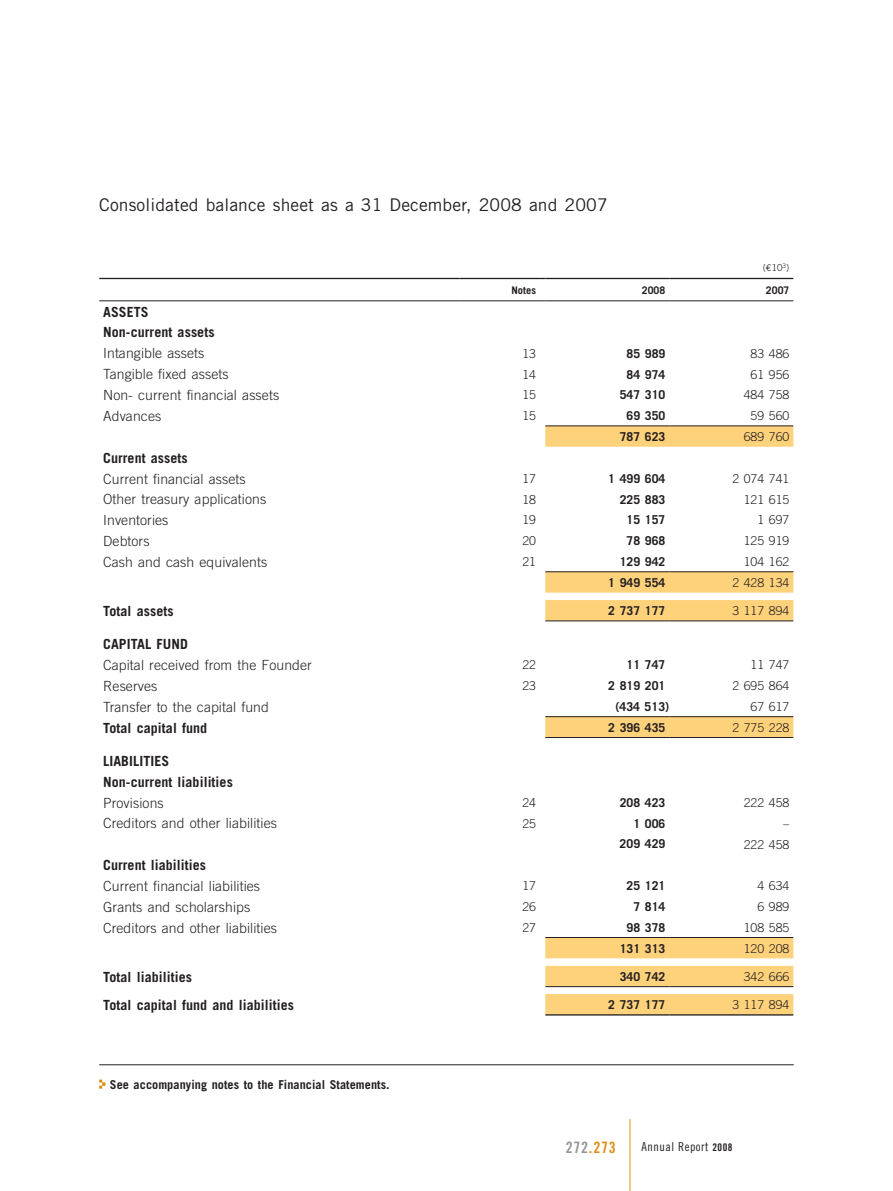
<style>
.page{position:relative;width:893px;height:1191px;background:#fff}
.page>*{position:absolute;margin:0;border:0;box-sizing:border-box;transform-origin:0 0}
.t1{font:17.5px "Trade Gothic";letter-spacing:.005em;color:#231f20}
.t2{font:15.75px "Trade Gothic Bold Cond Twenty";letter-spacing:.045em;color:#e18e17}
.t3{font:300 14px/21px "Trade Gothic";letter-spacing:.005em;color:#231f20}
.t4{font:700 14px/20.8px "Trade Gothic";letter-spacing:.005em;color:#231f20}
.t5{font:700 12.25px "Trade Gothic";letter-spacing:.005em;color:#231f20}
.t6{font:300 12.25px "Trade Gothic";letter-spacing:.005em;color:#231f20}
.t7{font:12.25px "Trade Gothic Cond Eighteen";letter-spacing:.045em;color:#231f20}
.t8{font:700 10.5px "Trade Gothic";letter-spacing:.005em;color:#231f20}
.t9{font:300 9.62px "Trade Gothic";color:#231f20}
.s1{font-family:"Euro Mono";font-weight:400}
.s2{font-weight:300}
.s3{font-weight:700}
.s4{color:#939598}
.s5{font-family:"Trade Gothic Bold Cond Twenty";font-size:10.5px}
</style>
<div class="page">
<hr style="left:630px;top:1119px;width:1px;height:72px;background:#e18e17">
<svg style="left:99px;top:1079px;width:6px;height:9px"></svg>
<hr style="left:99px;top:1064px;width:695px;height:1px;background:#231f20">
<svg style="left:545px;top:426px;width:248px;height:588px"></svg>
<hr style="left:99px;top:278px;width:361px;height:1px;background:#231f20">
<hr style="left:460px;top:278px;width:80px;height:1px;background:#231f20">
<hr style="left:545px;top:278px;width:124px;height:1px;background:#231f20">
<hr style="left:669px;top:278px;width:124px;height:1px;background:#231f20">
<hr style="left:99px;top:300px;width:361px;height:1px;background:#231f20">
<hr style="left:460px;top:300px;width:80px;height:1px;background:#231f20">
<hr style="left:545px;top:300px;width:124px;height:1px;background:#231f20">
<hr style="left:669px;top:300px;width:124px;height:1px;background:#231f20">
<hr style="left:545px;top:425px;width:124px;height:1px;background:#231f20">
<hr style="left:669px;top:425px;width:124px;height:1px;background:#231f20">
<hr style="left:545px;top:571px;width:124px;height:1px;background:#231f20">
<hr style="left:669px;top:571px;width:124px;height:1px;background:#231f20">
<hr style="left:545px;top:620px;width:124px;height:1px;background:#231f20">
<hr style="left:669px;top:620px;width:124px;height:1px;background:#231f20">
<hr style="left:545px;top:716px;width:124px;height:1px;background:#231f20">
<hr style="left:669px;top:716px;width:124px;height:1px;background:#231f20">
<hr style="left:545px;top:737px;width:124px;height:1px;background:#231f20">
<hr style="left:669px;top:737px;width:124px;height:1px;background:#231f20">
<hr style="left:545px;top:937px;width:124px;height:1px;background:#231f20">
<hr style="left:669px;top:937px;width:124px;height:1px;background:#231f20">
<hr style="left:545px;top:986px;width:124px;height:1px;background:#231f20">
<hr style="left:669px;top:986px;width:124px;height:1px;background:#231f20">
<hr style="left:545px;top:1014px;width:124px;height:1px;background:#231f20">
<hr style="left:669px;top:1014px;width:124px;height:1px;background:#231f20">
<p class="t1" style="left:99px;top:194px;width:510px">Consolidated balance sheet as a 31 December, 2008 and 2007</p>
<p class="t9" style="left:763px;top:262px;width:28px">(<span class="s1">€</span>10<sup>3</sup>)</p>
<p class="t4" style="left:103px;top:301px;width:113px">ASSETS<br>Non-current assets<br><span class="s2">Intangible assets</span></p>
<p class="t8" style="left:511px;top:283px;width:26px">Notes</p>
<p class="t8" style="left:642px;top:283px;width:25px">2008</p>
<p class="t8" style="left:766px;top:283px;width:25px">2007</p>
<p class="t6" style="left:522px;top:346px;width:15px">13</p>
<p class="t5" style="left:627px;top:346px;width:40px">85 989</p>
<p class="t6" style="left:751px;top:346px;width:40px">83 486</p>
<p class="t3" style="left:103px;top:363px;width:127px">Tangible fixed assets</p>
<p class="t6" style="left:522px;top:367px;width:15px">14</p>
<p class="t5" style="left:627px;top:366px;width:40px">84 974</p>
<p class="t6" style="left:751px;top:367px;width:40px">61 956</p>
<p class="t3" style="left:103px;top:384px;width:178px">Non- current financial assets</p>
<p class="t6" style="left:522px;top:388px;width:15px">15</p>
<p class="t5" style="left:620px;top:387px;width:47px">547 310</p>
<p class="t6" style="left:744px;top:388px;width:47px">484 758</p>
<p class="t3" style="left:103px;top:405px;width:60px">Advances</p>
<p class="t6" style="left:522px;top:409px;width:15px">15</p>
<p class="t5" style="left:627px;top:408px;width:40px">69 350</p>
<p class="t6" style="left:751px;top:409px;width:40px">59 560</p>
<p class="t5" style="left:620px;top:429px;width:47px">787 623</p>
<p class="t6" style="left:744px;top:429px;width:47px">689 760</p>
<p class="t3" style="left:103px;top:447px;width:144px"><span class="s3">Current assets<br></span>Current financial assets</p>
<p class="t6" style="left:522px;top:471px;width:15px">17</p>
<p class="t5" style="left:608px;top:471px;width:59px">1 499 604</p>
<p class="t6" style="left:732px;top:471px;width:59px">2 074 741</p>
<p class="t3" style="left:103px;top:488px;width:165px">Other treasury applications</p>
<p class="t6" style="left:522px;top:492px;width:15px">18</p>
<p class="t5" style="left:620px;top:491px;width:47px">225 883</p>
<p class="t6" style="left:744px;top:492px;width:47px">121 615</p>
<p class="t3" style="left:103px;top:509px;width:67px">Inventories</p>
<p class="t6" style="left:522px;top:513px;width:15px">19</p>
<p class="t5" style="left:627px;top:512px;width:40px">15 157</p>
<p class="t6" style="left:757px;top:513px;width:33px">1 697</p>
<p class="t3" style="left:103px;top:530px;width:48px">Debtors</p>
<p class="t6" style="left:522px;top:534px;width:15px">20</p>
<p class="t5" style="left:627px;top:533px;width:40px">78 968</p>
<p class="t6" style="left:744px;top:534px;width:47px">125 919</p>
<p class="t3" style="left:103px;top:551px;width:166px">Cash and cash equivalents</p>
<p class="t6" style="left:522px;top:554px;width:15px">21</p>
<p class="t5" style="left:620px;top:554px;width:47px">129 942</p>
<p class="t6" style="left:744px;top:554px;width:47px">104 162</p>
<p class="t5" style="left:608px;top:575px;width:59px">1 949 554</p>
<p class="t6" style="left:732px;top:575px;width:59px">2 428 134</p>
<p class="t4" style="left:103px;top:600px;width:72px">Total assets</p>
<p class="t5" style="left:608px;top:603px;width:59px">2 737 177</p>
<p class="t6" style="left:732px;top:603px;width:59px">3 117 894</p>
<p class="t3" style="left:103px;top:633px;width:210px"><span class="s3">CAPITAL FUND<br></span>Capital received from the Founder</p>
<p class="t6" style="left:522px;top:658px;width:15px">22</p>
<p class="t5" style="left:627px;top:657px;width:40px">11 747</p>
<p class="t6" style="left:751px;top:658px;width:40px">11 747</p>
<p class="t3" style="left:103px;top:675px;width:56px">Reserves</p>
<p class="t6" style="left:522px;top:678px;width:15px">23</p>
<p class="t5" style="left:608px;top:678px;width:59px">2 819 201</p>
<p class="t6" style="left:732px;top:678px;width:59px">2 695 864</p>
<p class="t3" style="left:103px;top:696px;width:167px">Transfer to the capital fund</p>
<p class="t5" style="left:615px;top:699px;width:55px">(434 513)</p>
<p class="t6" style="left:751px;top:699px;width:40px">67 617</p>
<p class="t4" style="left:103px;top:717px;width:106px">Total capital fund</p>
<p class="t5" style="left:608px;top:720px;width:59px">2 396 435</p>
<p class="t6" style="left:732px;top:720px;width:59px">2 775 228</p>
<p class="t4" style="left:103px;top:750px;width:131px">LIABILITIES<br>Non-current liabilities<br><span class="s2">Provisions</span></p>
<p class="t6" style="left:522px;top:795px;width:15px">24</p>
<p class="t5" style="left:620px;top:795px;width:47px">208 423</p>
<p class="t6" style="left:744px;top:795px;width:47px">222 458</p>
<p class="t3" style="left:103px;top:812px;width:175px">Creditors and other liabilities</p>
<p class="t6" style="left:522px;top:816px;width:15px">25</p>
<p class="t5" style="left:633px;top:815px;width:33px">1 006</p>
<p class="t6" style="left:783px;top:816px;width:8px">–</p>
<p class="t5" style="left:620px;top:836px;width:47px">209 429</p>
<p class="t6" style="left:744px;top:837px;width:47px">222 458</p>
<p class="t3" style="left:103px;top:854px;width:158px"><span class="s3">Current liabilities<br></span>Current financial liabilities</p>
<p class="t6" style="left:522px;top:878px;width:15px">17</p>
<p class="t5" style="left:627px;top:878px;width:40px">25 121</p>
<p class="t6" style="left:757px;top:878px;width:33px">4 634</p>
<p class="t3" style="left:103px;top:896px;width:149px">Grants and scholarships</p>
<p class="t6" style="left:522px;top:899px;width:15px">26</p>
<p class="t5" style="left:633px;top:899px;width:33px">7 814</p>
<p class="t6" style="left:757px;top:899px;width:33px">6 989</p>
<p class="t3" style="left:103px;top:917px;width:175px">Creditors and other liabilities</p>
<p class="t6" style="left:522px;top:920px;width:15px">27</p>
<p class="t5" style="left:627px;top:920px;width:40px">98 378</p>
<p class="t6" style="left:744px;top:920px;width:47px">108 585</p>
<p class="t5" style="left:620px;top:940px;width:47px">131 313</p>
<p class="t6" style="left:744px;top:941px;width:47px">120 208</p>
<p class="t4" style="left:103px;top:966px;width:90px">Total liabilities</p>
<p class="t5" style="left:620px;top:969px;width:47px">340 742</p>
<p class="t6" style="left:744px;top:969px;width:47px">342 666</p>
<p class="t4" style="left:103px;top:994px;width:192px">Total capital fund and liabilities</p>
<p class="t5" style="left:608px;top:997px;width:59px">2 737 177</p>
<p class="t6" style="left:732px;top:997px;width:59px">3 117 894</p>
<p class="t5" style="left:110px;top:1076px;width:281px">See accompanying notes to the Financial Statements.</p>
<p class="t2" style="left:566px;top:1138px;width:52px"><span class="s4">272</span>.273</p>
<p class="t7" style="left:642px;top:1139px;width:92px">Annual Report <span class="s5">2008</span></p>
</div>
